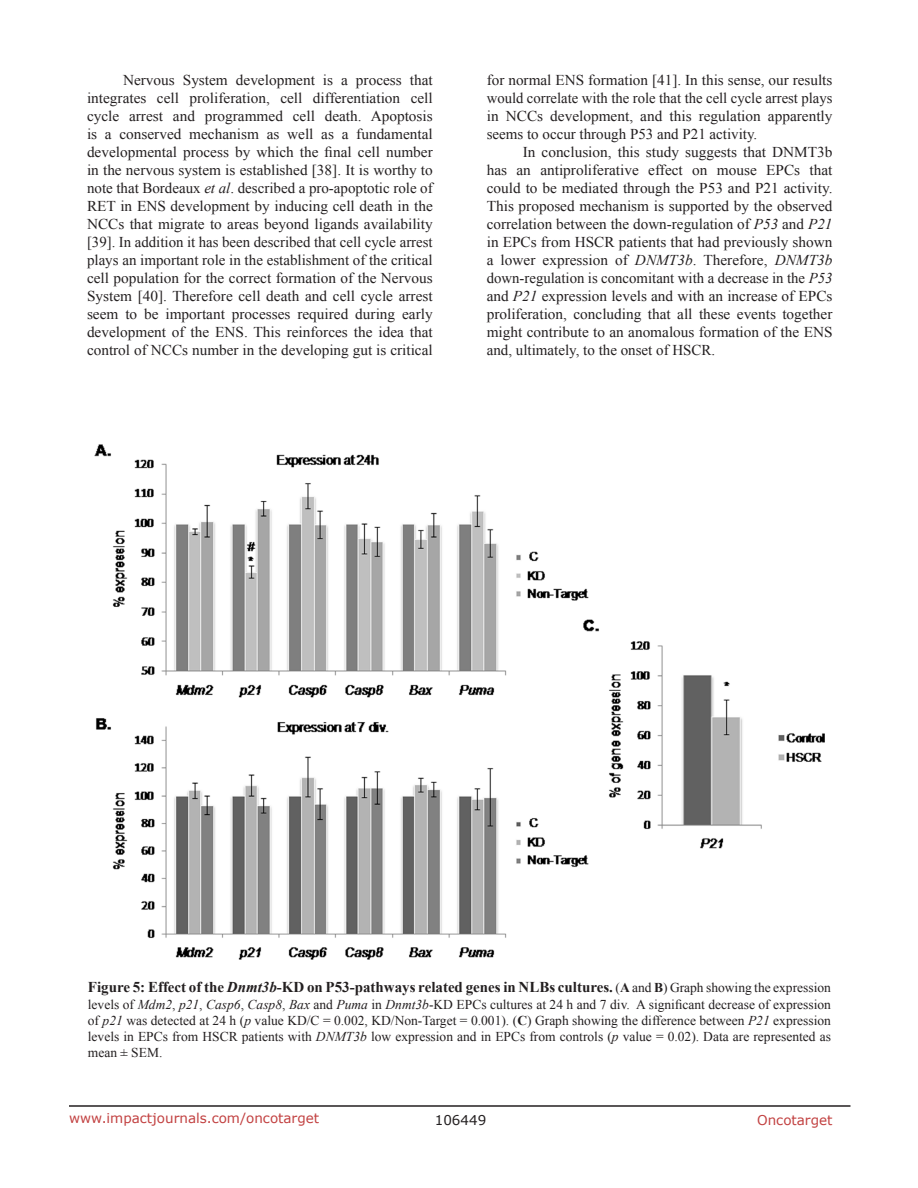
<style>
.page{position:relative;width:918px;height:1188px;background:#fff}
.page>*{position:absolute;margin:0;border:0;box-sizing:border-box;transform-origin:0 0}
.BodyText{font:15px/18px "Times New Roman";color:#231f20;text-align:justify}
.Figuretrx{font:700 15px "Times New Roman";color:#231f20}
.Figuretrx-2{font:13.5px/16.2px "Times New Roman";color:#231f20;text-align:justify}
.t1{font:13.5px "Verdana";color:#c24141}
.t2{font:13.5px "Verdana";color:#231f20}
.s1{font-style:italic}
.s2{font-weight:400;font-size:13.5px}
.s3{font-size:13.5px}
.s4{font-weight:700}
</style>
<div class="page">
<hr style="left:69px;top:1105px;width:781px;height:2px;background:#231f20">
<img style="left:95px;top:444px;width:729px;height:515px">
<p class="BodyText" style="left:87px;top:71px;width:347px;text-indent:36px">Nervous System development is a process that integrates cell proliferation, cell differentiation cell cycle arrest and programmed cell death. Apoptosis is a conserved mechanism as well as a fundamental developmental process by which the final cell number in the nervous system is established [38]. It is worthy to note that Bordeaux <span class="s1">et al</span>. described a pro-apoptotic role of RET in ENS development by inducing cell death in the NCCs that migrate to areas beyond ligands availability [39]. In addition it has been described that cell cycle arrest plays an important role in the establishment of the critical cell population for the correct formation of the Nervous System [40]. Therefore cell death and cell cycle arrest seem to be important processes required during early development of the ENS. This reinforces the idea that control of NCCs number in the developing gut is critical</p>
<p class="BodyText" style="left:487px;top:71px;width:347px">for normal ENS formation [41]. In this sense, our results would correlate with the role that the cell cycle arrest plays in NCCs development, and this regulation apparently seems to occur through P53 and P21 activity.</p>
<p class="BodyText" style="left:487px;top:143px;width:347px;text-indent:36px">In conclusion, this study suggests that DNMT3b has an antiproliferative effect on mouse EPCs that could to be mediated through the P53 and P21 activity.<br>This proposed mechanism is supported by the observed correlation between the down-regulation of <span class="s1">P53</span> and <span class="s1">P21 </span>in EPCs from HSCR patients that had previously shown a lower expression of <span class="s1">DNMT3b</span>. Therefore, <span class="s1">DNMT3b </span>down-regulation is concomitant with a decrease in the <span class="s1">P53 </span>and <span class="s1">P21</span> expression levels and with an increase of EPCs proliferation, concluding that all these events together might contribute to an anomalous formation of the ENS and, ultimately, to the onset of HSCR.</p>
<p class="Figuretrx" style="left:88px;top:977px;width:745px">Figure 5: Effect of the <span class="s1">Dnmt3b</span>-KD on P53-pathways related genes in NLBs cultures. <span class="s2">(</span><span class="s3">A</span> <span class="s2">and</span> <span class="s3">B</span><span class="s2">) Graph showing the expression</span></p>
<p class="Figuretrx-2" style="left:88px;top:996px;width:745px">levels of <span class="s1">Mdm2</span>, <span class="s1">p21</span>, <span class="s1">Casp6</span>, <span class="s1">Casp8</span>, <span class="s1">Bax</span> and <span class="s1">Puma</span> in <span class="s1">Dnmt3b</span>-KD EPCs cultures at 24 h and 7 div. A significant decrease of expression of <span class="s1">p21</span> was detected at 24 h (<span class="s1">p</span> value KD/C = 0.002, KD/Non-Target = 0.001). (<span class="s4">C</span>) Graph showing the difference between <span class="s1">P21</span> expression levels in EPCs from HSCR patients with <span class="s1">DNMT3b</span> low expression and in EPCs from controls (<span class="s1">p</span> value = 0.02). Data are represented as mean ± SEM.</p>
<p class="t1" style="left:69px;top:1109px;width:252px">www.impactjournals.com/oncotarget</p>
<p class="t2" style="left:435px;top:1111px;width:53px">106449</p>
<p class="t1" style="left:757px;top:1111px;width:77px">Oncotarget</p>
</div>
